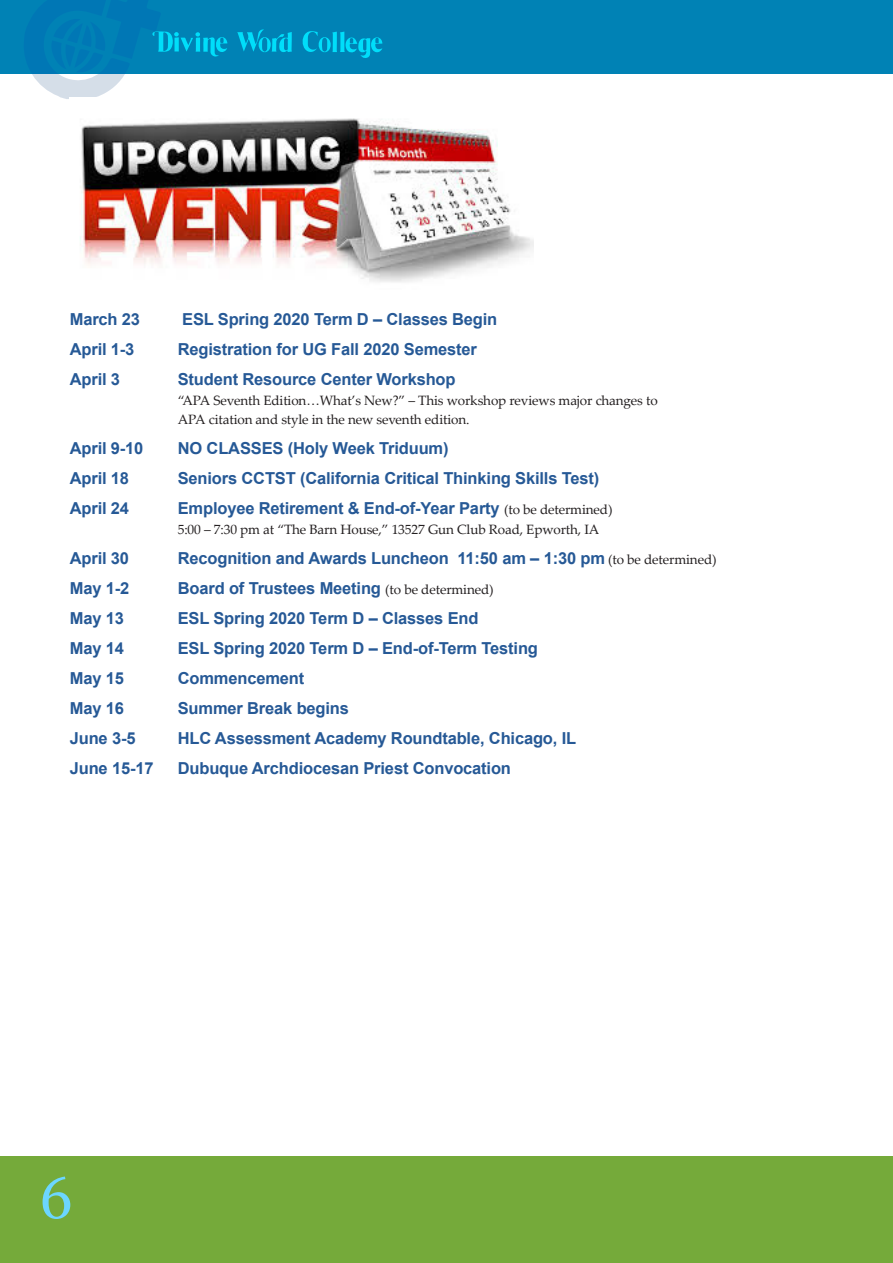
<style>
.page{position:relative;width:893px;height:1263px;background:#fff}
.page>*{position:absolute;margin:0;border:0;box-sizing:border-box;transform-origin:0 0}
.t1{font:58.5px "Georgia";color:#6cd6ff}
.maintext{font:700 16.5px "Arial";letter-spacing:-.01em;color:#265996}
.maintext-2{font:13.5px/19.5px "Palatino Linotype";letter-spacing:-.01em;color:#231f20}
.s1{font-family:"Palatino Linotype";font-weight:400;font-size:13.5px;color:#231f20}
</style>
<div class="page">
<img style="left:80px;top:118px;width:453px;height:164px">
<div style="left:0;top:1156px;width:893px;height:107px;background:#75aa3a"></div>
<div style="left:0;top:0;width:893px;height:73px;background:#0082b5"></div>
<svg style="left:302px;top:31px;width:80px;height:27px"></svg>
<svg style="left:237px;top:29px;width:55px;height:24px"></svg>
<svg style="left:23px;top:0;width:204px;height:99px"></svg>
<p class="maintext" style="left:70px;top:308px;width:72px">March 23</p>
<p class="maintext" style="left:182px;top:308px;width:317px">ESL Spring 2020 Term D – Classes Begin</p>
<p class="maintext" style="left:70px;top:338px;width:66px">April 1-3</p>
<p class="maintext" style="left:178px;top:338px;width:301px">Registration for UG Fall 2020 Semester</p>
<p class="maintext" style="left:70px;top:368px;width:52px">April 3</p>
<p class="maintext" style="left:178px;top:368px;width:279px">Student Resource Center Workshop</p>
<p class="maintext-2" style="left:178px;top:390px;width:481px">“APA Seventh Edition…What’s New?” – This workshop reviews major changes to<br>APA citation and style in the new seventh edition.</p>
<p class="maintext" style="left:70px;top:437px;width:75px">April 9-10</p>
<p class="maintext" style="left:178px;top:437px;width:272px">NO CLASSES (Holy Week Triduum)</p>
<p class="maintext" style="left:70px;top:467px;width:61px">April 18</p>
<p class="maintext" style="left:178px;top:467px;width:423px">Seniors CCTST (California Critical Thinking Skills Test)</p>
<p class="maintext" style="left:70px;top:497px;width:61px">April 24</p>
<p class="maintext" style="left:178px;top:497px;width:436px">Employee Retirement &amp; End-of-Year Party <span class="s1">(to be determined)</span></p>
<p class="maintext-2" style="left:178px;top:519px;width:423px">5:00 – 7:30 pm at “The Barn House,” 13527 Gun Club Road, Epworth, IA</p>
<p class="maintext" style="left:70px;top:546px;width:61px">April 30</p>
<p class="maintext" style="left:178px;top:546px;width:540px">Recognition and Awards Luncheon 11:50 am – 1:30 pm <span class="s1">(to be determined)</span></p>
<p class="maintext" style="left:70px;top:576px;width:61px">May 1-2</p>
<p class="maintext" style="left:178px;top:576px;width:317px">Board of Trustees Meeting <span class="s1">(to be determined)</span></p>
<p class="maintext" style="left:70px;top:606px;width:56px">May 13</p>
<p class="maintext" style="left:178px;top:606px;width:302px">ESL Spring 2020 Term D – Classes End</p>
<p class="maintext" style="left:70px;top:636px;width:56px">May 14</p>
<p class="maintext" style="left:178px;top:636px;width:362px">ESL Spring 2020 Term D – End-of-Term Testing</p>
<p class="maintext" style="left:70px;top:666px;width:56px">May 15</p>
<p class="maintext" style="left:178px;top:666px;width:128px">Commencement</p>
<p class="maintext" style="left:70px;top:696px;width:56px">May 16</p>
<p class="maintext" style="left:178px;top:696px;width:173px">Summer Break begins</p>
<p class="maintext" style="left:70px;top:726px;width:67px">June 3-5</p>
<p class="maintext" style="left:178px;top:726px;width:400px">HLC Assessment Academy Roundtable, Chicago, IL</p>
<p class="maintext" style="left:70px;top:756px;width:85px">June 15-17</p>
<p class="maintext" style="left:178px;top:756px;width:335px">Dubuque Archdiocesan Priest Convocation</p>
<h1 class="t1" style="left:40px;top:1162px;width:35px">6</h1>
</div>
